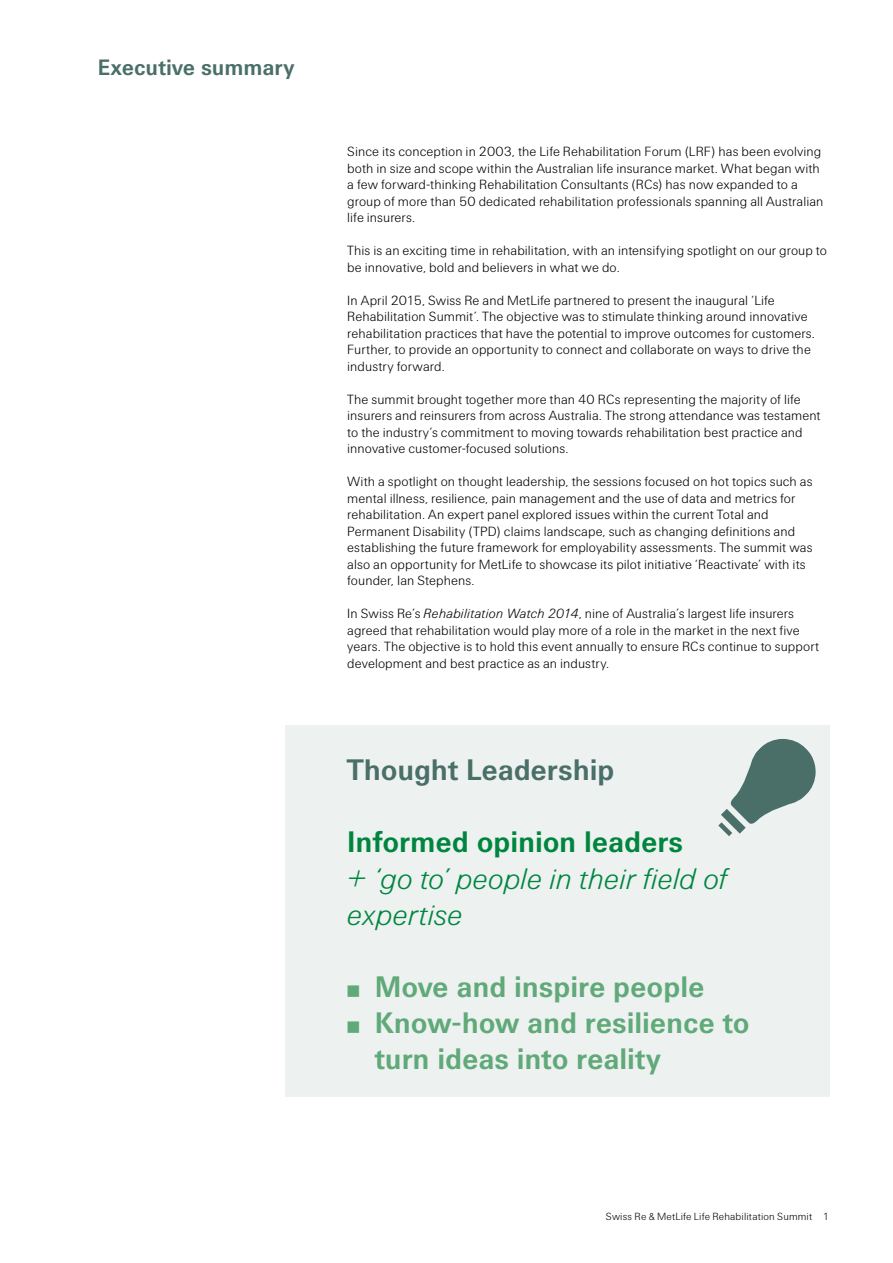
<style>
.page{position:relative;width:893px;height:1263px;background:#fff}
.page>*{position:absolute;margin:0;border:0;box-sizing:border-box;transform-origin:0 0}
.t1{font:700 30px/36px "Swiss Re Sans OT";letter-spacing:-.005em;color:#60a979}
.t2{font:italic 300 30px/36px "Swiss Re Sans OT";letter-spacing:-.005em;color:#00853f}
.t3{font:700 30px "Swiss Re Sans OT";letter-spacing:-.005em;color:#00853f}
.t4{font:700 30px "Swiss Re Sans OT";letter-spacing:-.005em;color:#4a6f68}
.t5{font:700 22.5px "Swiss Re Sans OT";color:#4a6f68}
.t6{font:300 13.5px/16.5px "Swiss Re Sans OT";letter-spacing:.005em;color:#000}
.t7{font:300 10.5px "Swiss Re Sans OT";letter-spacing:.015em;color:#000}
.s1{font-style:italic}
</style>
<div class="page">
<div style="left:285px;top:725px;width:544px;height:372px;background:#edf1f0"></div>
<svg style="left:718px;top:739px;width:98px;height:97px"></svg>
<h2 class="t5" style="left:98px;top:54px;width:198px">Executive summary</h2>
<p class="t6" style="left:347px;top:143px;width:478px">Since its conception in 2003, the Life Rehabilitation Forum (LRF) has been evolving both in size and scope within the Australian life insurance market. What began with a few forward-thinking Rehabilitation Consultants (RCs) has now expanded to a group of more than 50 dedicated rehabilitation professionals spanning all Australian life insurers.</p>
<p class="t6" style="left:347px;top:242px;width:481px">This is an exciting time in rehabilitation, with an intensifying spotlight on our group to be innovative, bold and believers in what we do.</p>
<p class="t6" style="left:347px;top:292px;width:469px">In April 2015, Swiss Re and MetLife partnered to present the inaugural ‘Life Rehabilitation Summit’. The objective was to stimulate thinking around innovative rehabilitation practices that have the potential to improve outcomes for customers.<br>Further, to provide an opportunity to connect and collaborate on ways to drive the industry forward.</p>
<p class="t6" style="left:347px;top:391px;width:475px">The summit brought together more than 40 RCs representing the majority of life insurers and reinsurers from across Australia. The strong attendance was testament to the industry’s commitment to moving towards rehabilitation best practice and innovative customer-focused solutions.</p>
<p class="t6" style="left:347px;top:473px;width:467px">With a spotlight on thought leadership, the sessions focused on hot topics such as mental illness, resilience, pain management and the use of data and metrics for rehabilitation. An expert panel explored issues within the current Total and Permanent Disability (TPD) claims landscape, such as changing definitions and establishing the future framework for employability assessments. The summit was also an opportunity for MetLife to showcase its pilot initiative ‘Reactivate’ with its founder, Ian Stephens.</p>
<p class="t6" style="left:347px;top:605px;width:473px">In Swiss Re’s <span class="s1">Rehabilitation Watch 2014</span>, nine of Australia’s largest life insurers agreed that rehabilitation would play more of a role in the market in the next five years. The objective is to hold this event annually to ensure RCs continue to support development and best practice as an industry.</p>
<h1 class="t4" style="left:347px;top:753px;width:269px">Thought Leadership</h1>
<h1 class="t3" style="left:347px;top:825px;width:337px">Informed opinion leaders</h1>
<h1 class="t2" style="left:347px;top:861px;width:382px">+ ‘go to’ people in their field of expertise</h1>
<h1 class="t1" style="left:375px;top:968px;width:376px">Move and inspire people<br>Know-how and resilience to turn ideas into reality</h1>
<p class="t7" style="left:606px;top:1211px;width:225px">Swiss Re &amp; MetLife Life Rehabilitation Summit 1</p>
</div>
